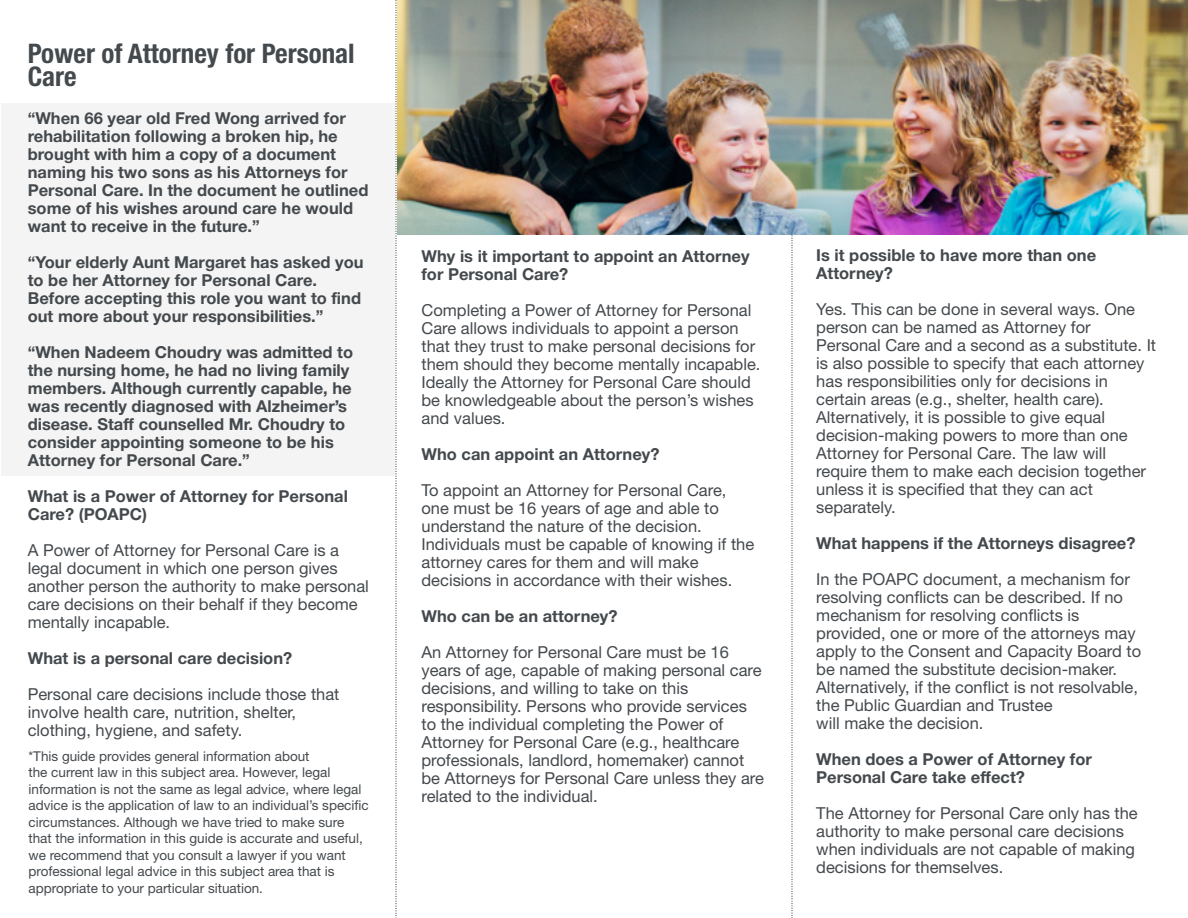
<style>
.page{position:relative;width:1188px;height:918px;background:#fff}
.page>*{position:absolute;margin:0;border:0;box-sizing:border-box;transform-origin:0 0}
.t1{font:700 condensed 27px/22.5px "Helvetica Neue";color:#44494d}
.t2{font:16.5px/18px "Helvetica Neue";color:#44494d}
.t3{font:700 16.5px/18px "Helvetica Neue Cyr";color:#44494d}
.t4{font:13.5px/16.5px "Helvetica Neue";color:#44494d}
</style>
<div class="page">
<div style="left:1px;top:103px;width:394px;height:373px;background:#f4f4f4"></div>
<svg style="left:792px;top:234px;width:1px;height:684px"></svg>
<svg style="left:396px;top:0;width:1px;height:918px"></svg>
<img style="left:397px;top:0;width:791px;height:234px">
<h1 class="t1" style="left:28px;top:41px;width:328px">Power of Attorney for Personal<br>Care</h1>
<p class="t3" style="left:28px;top:109px;width:342px">“When 66 year old Fred Wong arrived for rehabilitation following a broken hip, he brought with him a copy of a document naming his two sons as his Attorneys for Personal Care. In the document he outlined some of his wishes around care he would want to receive in the future.”</p>
<p class="t3" style="left:28px;top:253px;width:337px">“Your elderly Aunt Margaret has asked you to be her Attorney for Personal Care.<br>Before accepting this role you want to find out more about your responsibilities.”</p>
<p class="t3" style="left:28px;top:343px;width:327px">“When Nadeem Choudry was admitted to the nursing home, he had no living family members. Although currently capable, he was recently diagnosed with Alzheimer’s disease. Staff counselled Mr. Choudry to consider appointing someone to be his Attorney for Personal Care.”</p>
<p class="t3" style="left:28px;top:487px;width:322px">What is a Power of Attorney for Personal<br>Care? (POAPC)</p>
<p class="t2" style="left:28px;top:542px;width:343px">A Power of Attorney for Personal Care is a legal document in which one person gives another person the authority to make personal care decisions on their behalf if they become mentally incapable.</p>
<p class="t3" style="left:28px;top:649px;width:266px">What is a personal care decision?</p>
<p class="t2" style="left:28px;top:686px;width:313px">Personal care decisions include those that involve health care, nutrition, shelter, clothing, hygiene, and safety.</p>
<p class="t4" style="left:28px;top:749px;width:342px">*This guide provides general information about<br>the current law in this subject area. However, legal information is not the same as legal advice, where legal advice is the application of law to an individual’s specific circumstances. Although we have tried to make sure that the information in this guide is accurate and useful, we recommend that you consult a lawyer if you want professional legal advice in this subject area that is appropriate to your particular situation.</p>
<p class="t3" style="left:422px;top:247px;width:330px">Why is it important to appoint an Attorney for Personal Care?</p>
<p class="t2" style="left:422px;top:302px;width:340px">Completing a Power of Attorney for Personal Care allows individuals to appoint a person that they trust to make personal decisions for them should they become mentally incapable.<br>Ideally the Attorney for Personal Care should be knowledgeable about the person’s wishes and values.</p>
<p class="t3" style="left:422px;top:445px;width:240px">Who can appoint an Attorney?</p>
<p class="t2" style="left:422px;top:482px;width:334px">To appoint an Attorney for Personal Care, one must be 16 years of age and able to understand the nature of the decision.<br>Individuals must be capable of knowing if the attorney cares for them and will make decisions in accordance with their wishes.</p>
<p class="t3" style="left:422px;top:607px;width:198px">Who can be an attorney?</p>
<p class="t2" style="left:422px;top:644px;width:344px">An Attorney for Personal Care must be 16 years of age, capable of making personal care decisions, and willing to take on this responsibility. Persons who provide services to the individual completing the Power of Attorney for Personal Care (e.g., healthcare professionals, landlord, homemaker) cannot be Attorneys for Personal Care unless they are related to the individual.</p>
<p class="t3" style="left:816px;top:246px;width:281px">Is it possible to have more than one<br>Attorney?</p>
<p class="t2" style="left:816px;top:301px;width:341px">Yes. This can be done in several ways. One person can be named as Attorney for Personal Care and a second as a substitute. It is also possible to specify that each attorney has responsibilities only for decisions in certain areas (e.g., shelter, health care).<br>Alternatively, it is possible to give equal decision-making powers to more than one Attorney for Personal Care. The law will require them to make each decision together unless it is specified that they can act separately.</p>
<p class="t3" style="left:816px;top:534px;width:321px">What happens if the Attorneys disagree?</p>
<p class="t2" style="left:816px;top:571px;width:326px">In the POAPC document, a mechanism for resolving conflicts can be described. If no mechanism for resolving conflicts is provided, one or more of the attorneys may apply to the Consent and Capacity Board to be named the substitute decision-maker.<br>Alternatively, if the conflict is not resolvable, the Public Guardian and Trustee<br>will make the decision.</p>
<p class="t3" style="left:816px;top:750px;width:277px">When does a Power of Attorney for<br>Personal Care take effect?</p>
<p class="t2" style="left:816px;top:805px;width:323px">The Attorney for Personal Care only has the authority to make personal care decisions when individuals are not capable of making decisions for themselves.</p>
</div>
